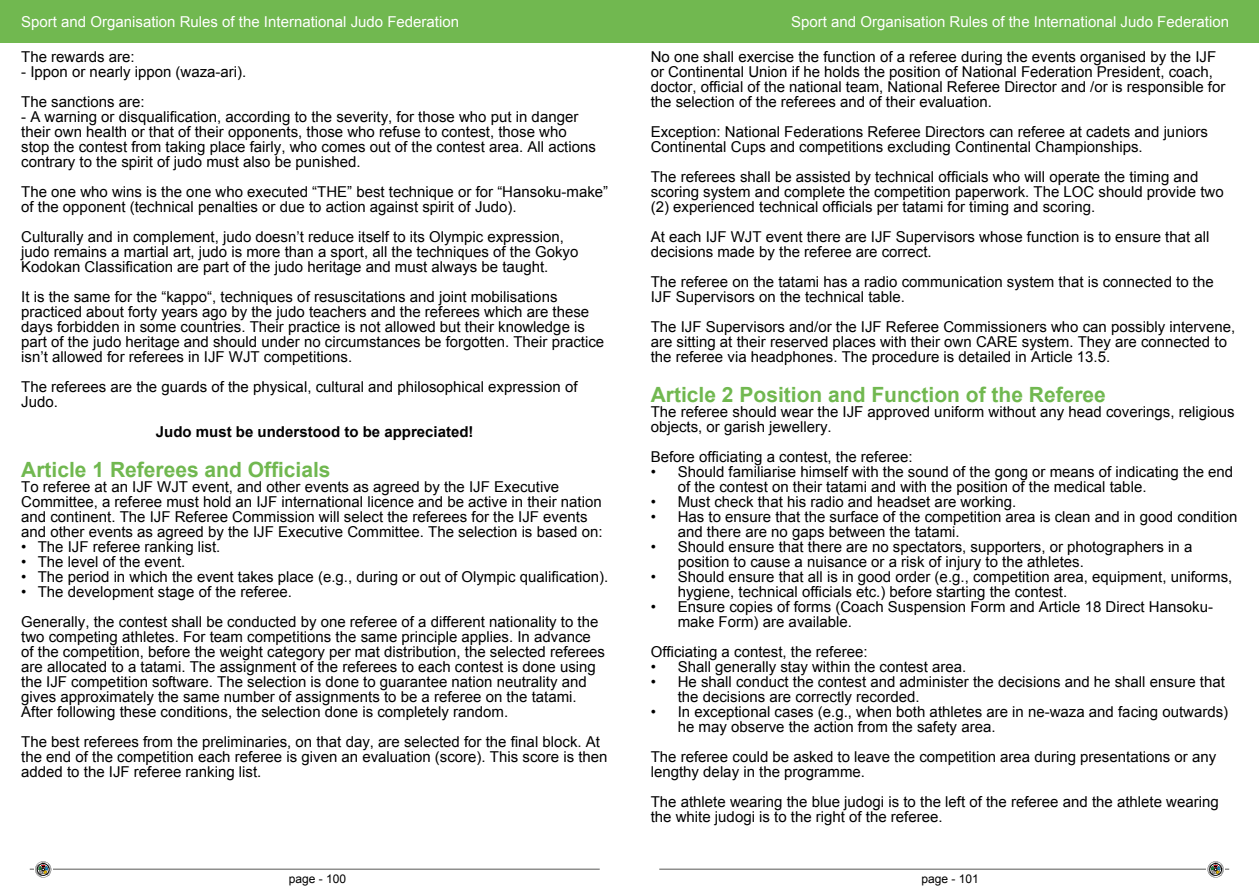
<style>
.page{position:relative;width:1259px;height:893px;background:#fff}
.page>*{position:absolute;margin:0;border:0;box-sizing:border-box;transform-origin:0 0}
.Appendix_heading{font:700 21px "Arial";color:#71b850}
.Body_Text{font:15px/15px "Arial";color:#000}
.t1{font:15px "Arial";color:#fff}
.Body_Text_Bold{font:700 15px "Arial";color:#000}
.t2{font:12px "Arial";color:#000}
</style>
<div class="page">
<div style="left:0;top:0;width:1259px;height:43px;background:#71b850"></div>
<hr style="left:30px;top:869px;width:570px;height:1px;background:#575756">
<hr style="left:659px;top:869px;width:570px;height:1px;background:#575756">
<svg style="left:35px;top:861px;width:16px;height:16px"></svg>
<svg style="left:1206px;top:866px;width:19px;height:12px"></svg>
<svg style="left:1207px;top:861px;width:16px;height:16px"></svg>
<p class="t1" style="left:21px;top:12px;width:439px">Sport and Organisation Rules of the International Judo Federation</p>
<p class="t1" style="left:791px;top:12px;width:439px">Sport and Organisation Rules of the International Judo Federation</p>
<p class="Body_Text" style="left:21px;top:49px;width:115px">The rewards are:</p>
<p class="Body_Text" style="left:21px;top:64px;width:227px">- Ippon or nearly ippon (waza-ari).</p>
<p class="Body_Text" style="left:21px;top:94px;width:125px">The sanctions are:</p>
<p class="Body_Text" style="left:21px;top:109px;width:576px">- A warning or disqualification, according to the severity, for those who put in danger their own health or that of their opponents, those who refuse to contest, those who stop the contest from taking place fairly, who comes out of the contest area. All actions contrary to the spirit of judo must also be punished.</p>
<p class="Body_Text" style="left:21px;top:184px;width:588px">The one who wins is the one who executed “THE” best technique or for “Hansoku-make” of the opponent (technical penalties or due to action against spirit of Judo).</p>
<p class="Body_Text" style="left:21px;top:229px;width:558px">Culturally and in complement, judo doesn’t reduce itself to its Olympic expression, judo remains a martial art, judo is more than a sport, all the techniques of the Gokyo<br>Kodokan Classification are part of the judo heritage and must always be taught.</p>
<p class="Body_Text" style="left:21px;top:289px;width:584px">It is the same for the “kappo“, techniques of resuscitations and joint mobilisations practiced about forty years ago by the judo teachers and the referees which are these days forbidden in some countries. Their practice is not allowed but their knowledge is part of the judo heritage and should under no circumstances be forgotten. Their practice isn’t allowed for referees in IJF WJT competitions.</p>
<p class="Body_Text" style="left:21px;top:379px;width:558px">The referees are the guards of the physical, cultural and philosophical expression of<br>Judo.</p>
<p class="Body_Text_Bold" style="left:156px;top:422px;width:319px">Judo must be understood to be appreciated!</p>
<p class="Appendix_heading" style="left:21px;top:456px;width:311px">Article 1 Referees and Officials</p>
<p class="Body_Text" style="left:21px;top:480px;width:583px">To referee at an IJF WJT event, and other events as agreed by the IJF Executive Committee, a referee must hold an IJF international licence and be active in their nation and continent. The IJF Referee Commission will select the referees for the IJF events and other events as agreed by the IJF Executive Committee. The selection is based on:</p>
<p class="Body_Text" style="left:21px;top:540px;width:201px">• The IJF referee ranking list.</p>
<p class="Body_Text" style="left:21px;top:555px;width:166px">• The level of the event.</p>
<p class="Body_Text" style="left:21px;top:570px;width:588px">• The period in which the event takes place (e.g., during or out of Olympic qualification).</p>
<p class="Body_Text" style="left:21px;top:585px;width:272px">• The development stage of the referee.</p>
<p class="Body_Text" style="left:21px;top:615px;width:585px">Generally, the contest shall be conducted by one referee of a different nationality to the two competing athletes. For team competitions the same principle applies. In advance of the competition, before the weight category per mat distribution, the selected referees are allocated to a tatami. The assignment of the referees to each contest is done using the IJF competition software. The selection is done to guarantee nation neutrality and gives approximately the same number of assignments to be a referee on the tatami.<br>After following these conditions, the selection done is completely random.</p>
<p class="Body_Text" style="left:21px;top:735px;width:588px">The best referees from the preliminaries, on that day, are selected for the final block. At the end of the competition each referee is given an evaluation (score). This score is then added to the IJF referee ranking list.</p>
<p class="Body_Text" style="left:651px;top:49px;width:576px">No one shall exercise the function of a referee during the events organised by the IJF or Continental Union if he holds the position of National Federation President, coach, doctor, official of the national team, National Referee Director and /or is responsible for the selection of the referees and of their evaluation.</p>
<p class="Body_Text" style="left:651px;top:124px;width:558px">Exception: National Federations Referee Directors can referee at cadets and juniors<br>Continental Cups and competitions excluding Continental Championships.</p>
<p class="Body_Text" style="left:651px;top:169px;width:574px">The referees shall be assisted by technical officials who will operate the timing and scoring system and complete the competition paperwork. The LOC should provide two (2) experienced technical officials per tatami for timing and scoring.</p>
<p class="Body_Text" style="left:651px;top:229px;width:560px">At each IJF WJT event there are IJF Supervisors whose function is to ensure that all decisions made by the referee are correct.</p>
<p class="Body_Text" style="left:651px;top:274px;width:564px">The referee on the tatami has a radio communication system that is connected to the<br>IJF Supervisors on the technical table.</p>
<p class="Body_Text" style="left:651px;top:319px;width:586px">The IJF Supervisors and/or the IJF Referee Commissioners who can possibly intervene, are sitting at their reserved places with their own CARE system. They are connected to the referee via headphones. The procedure is detailed in Article 13.5.</p>
<p class="Appendix_heading" style="left:651px;top:381px;width:457px">Article 2 Position and Function of the Referee</p>
<p class="Body_Text" style="left:651px;top:405px;width:585px">The referee should wear the IJF approved uniform without any head coverings, religious objects, or garish jewellery.</p>
<p class="Body_Text" style="left:651px;top:450px;width:263px">Before officiating a contest, the referee:</p>
<p class="Body_Text" style="left:678px;top:465px;width:557px;text-indent:-27px">• Should familiarise himself with the sound of the gong or means of indicating the end of the contest on their tatami and with the position of the medical table.</p>
<p class="Body_Text" style="left:651px;top:495px;width:367px">• Must check that his radio and headset are working.</p>
<p class="Body_Text" style="left:678px;top:510px;width:561px;text-indent:-27px">• Has to ensure that the surface of the competition area is clean and in good condition and there are no gaps between the tatami.</p>
<p class="Body_Text" style="left:678px;top:540px;width:516px;text-indent:-27px">• Should ensure that there are no spectators, supporters, or photographers in a position to cause a nuisance or a risk of injury to the athletes.</p>
<p class="Body_Text" style="left:678px;top:570px;width:556px;text-indent:-27px">• Should ensure that all is in good order (e.g., competition area, equipment, uniforms, hygiene, technical officials etc.) before starting the contest.</p>
<p class="Body_Text" style="left:678px;top:600px;width:537px;text-indent:-27px">• Ensure copies of forms (Coach Suspension Form and Article 18 Direct Hansoku&shy;make Form) are available.</p>
<p class="Body_Text" style="left:651px;top:645px;width:218px">Officiating a contest, the referee:</p>
<p class="Body_Text" style="left:651px;top:660px;width:317px">• Shall generally stay within the contest area.</p>
<p class="Body_Text" style="left:678px;top:675px;width:548px;text-indent:-27px">• He shall conduct the contest and administer the decisions and he shall ensure that the decisions are correctly recorded.</p>
<p class="Body_Text" style="left:678px;top:705px;width:552px;text-indent:-27px">• In exceptional cases (e.g., when both athletes are in ne-waza and facing outwards) he may observe the action from the safety area.</p>
<p class="Body_Text" style="left:651px;top:750px;width:567px">The referee could be asked to leave the competition area during presentations or any lengthy delay in the programme.</p>
<p class="Body_Text" style="left:651px;top:795px;width:569px">The athlete wearing the blue judogi is to the left of the referee and the athlete wearing the white judogi is to the right of the referee.</p>
<p class="t2" style="left:289px;top:870px;width:59px">page - 100</p>
<p class="t2" style="left:921px;top:870px;width:59px">page - 101</p>
</div>
